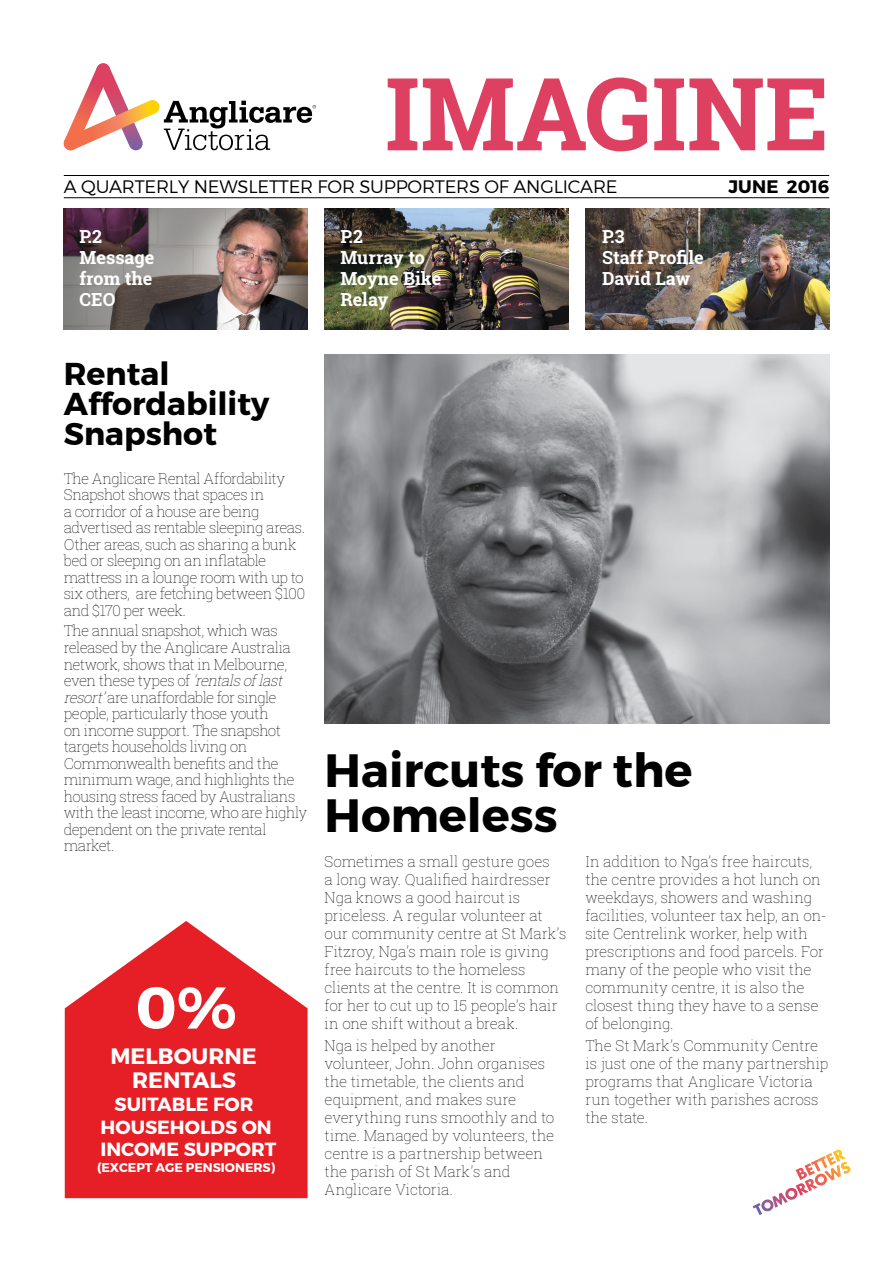
<style>
.page{position:relative;width:893px;height:1263px;background:#fff}
.page>*{position:absolute;margin:0;border:0;box-sizing:border-box;transform-origin:0 0}
.t1{font:700 100.95px "Roboto Slab";color:#dd4061}
.t2{font:700 58.8px "Montserrat";color:#fff}
.t3{font:700 46.5px/45px "Montserrat";color:#000}
.t4{font:700 31.5px/30px "Montserrat";color:#000}
.t5{font:700 22.2px/24px "Montserrat";color:#fff;text-align:center}
.t6{font:700 19.05px/22.8px "Montserrat";color:#fff;text-align:center}
.t7{font:700 18px/21px "Roboto Slab";color:#fff}
.t8{font:300 18px "Montserrat";letter-spacing:-.01em;color:#000}
.t9{font:700 18px "Montserrat";letter-spacing:.005em;color:#000}
.t10{font:100 15px/18px "Roboto Slab";letter-spacing:-.02em;color:#000}
.t11{font:100 15px/16.5px "Roboto Slab";letter-spacing:-.04em;color:#000}
.t12{font:700 12.6px "Montserrat";color:#fff}
.s1{font-style:italic}
</style>
<div class="page">
<img style="left:64px;top:208px;width:244px;height:121px">
<img style="left:325px;top:208px;width:243px;height:121px">
<img style="left:586px;top:208px;width:243px;height:121px">
<img style="left:325px;top:354px;width:504px;height:369px">
<svg style="left:64px;top:63px;width:252px;height:87px"></svg>
<hr style="left:64px;top:175px;width:765px;height:1px;background:#000">
<hr style="left:64px;top:197px;width:765px;height:1px;background:#000">
<svg style="left:760px;top:1150px;width:90px;height:62px"></svg>
<svg style="left:65px;top:921px;width:243px;height:277px;fill:#e61e25"></svg>
<h1 class="t1" style="left:385px;top:45px;width:446px">IMAGINE</h1>
<p class="t8" style="left:64px;top:176px;width:555px">A QUARTERLY NEWSLETTER FOR SUPPORTERS OF ANGLICARE</p>
<p class="t9" style="left:728px;top:176px;width:102px">JUNE 2016</p>
<p class="t7" style="left:80px;top:226px;width:76px">P.2<br>Message from the<br>CEO</p>
<p class="t7" style="left:340px;top:226px;width:102px">P.2<br>Murray to<br>Moyne Bike<br>Relay</p>
<p class="t7" style="left:602px;top:226px;width:103px">P.3<br>Staff Profile<br>David Law</p>
<h3 class="t4" style="left:64px;top:359px;width:207px">Rental<br>Affordability<br>Snapshot</h3>
<p class="t11" style="left:64px;top:470px;width:243px">The Anglicare Rental Affordability<br>Snapshot shows that spaces in<br>a corridor of a house are being advertised as rentable sleeping areas.<br>Other areas, such as sharing a bunk bed or sleeping on an inflatable mattress in a lounge room with up to six others, are fetching between $100 and $170 per week.</p>
<p class="t10" style="left:64px;top:622px;width:245px;line-height:16.5px">The annual snapshot, which was released by the Anglicare Australia network, shows that in Melbourne, even these types of <span class="s1">‘rentalsoflast resort’</span>are unaffordable for single people, particularly those youth<br>on income support. The snapshot targets households living on<br>Commonwealth benefits and the minimum wage, and highlights the housing stress faced by Australians with the least income, who are highly dependent on the private rental market.</p>
<h2 class="t2" style="left:136px;top:971px;width:103px">0%</h2>
<h3 class="t5" style="left:110px;top:1044px;width:148px">MELBOURNE<br>RENTALS</h3>
<p class="t6" style="left:100px;top:1093px;width:178px">SUITABLE FOR<br>HOUSEHOLDS ON<br>INCOME SUPPORT</p>
<p class="t12" style="left:97px;top:1159px;width:180px">(EXCEPT AGE PENSIONERS)</p>
<h3 class="t3" style="left:325px;top:748px;width:369px">Haircuts for the<br>Homeless</h3>
<p class="t10" style="left:325px;top:852px;width:243px">Sometimes a small gesture goes<br>a long way. Qualified hairdresser<br>Nga knows a good haircut is priceless. A regular volunteer at our community centre at St Mark’s<br>Fitzroy, Nga’s main role is giving free haircuts to the homeless clients at the centre. It is common for her to cut up to 15 people’s hair in one shift without a break.</p>
<p class="t10" style="left:325px;top:1036px;width:231px">Nga is helped by another volunteer, John. John organises the timetable, the clients and equipment, and makes sure everything runs smoothly and to time. Managed by volunteers, the centre is a partnership between the parish of St Mark’s and<br>Anglicare Victoria.</p>
<p class="t10" style="left:585px;top:852px;width:243px">In addition to Nga’s free haircuts, the centre provides a hot lunch on weekdays, showers and washing facilities, volunteer tax help, an on&shy;site Centrelink worker, help with prescriptions and food parcels. For many of the people who visit the community centre, it is also the closest thing they have to a sense of belonging.</p>
<p class="t10" style="left:585px;top:1036px;width:244px">The St Mark’s Community Centre is just one of the many partnership programs that Anglicare Victoria run together with parishes across the state.</p>
</div>
